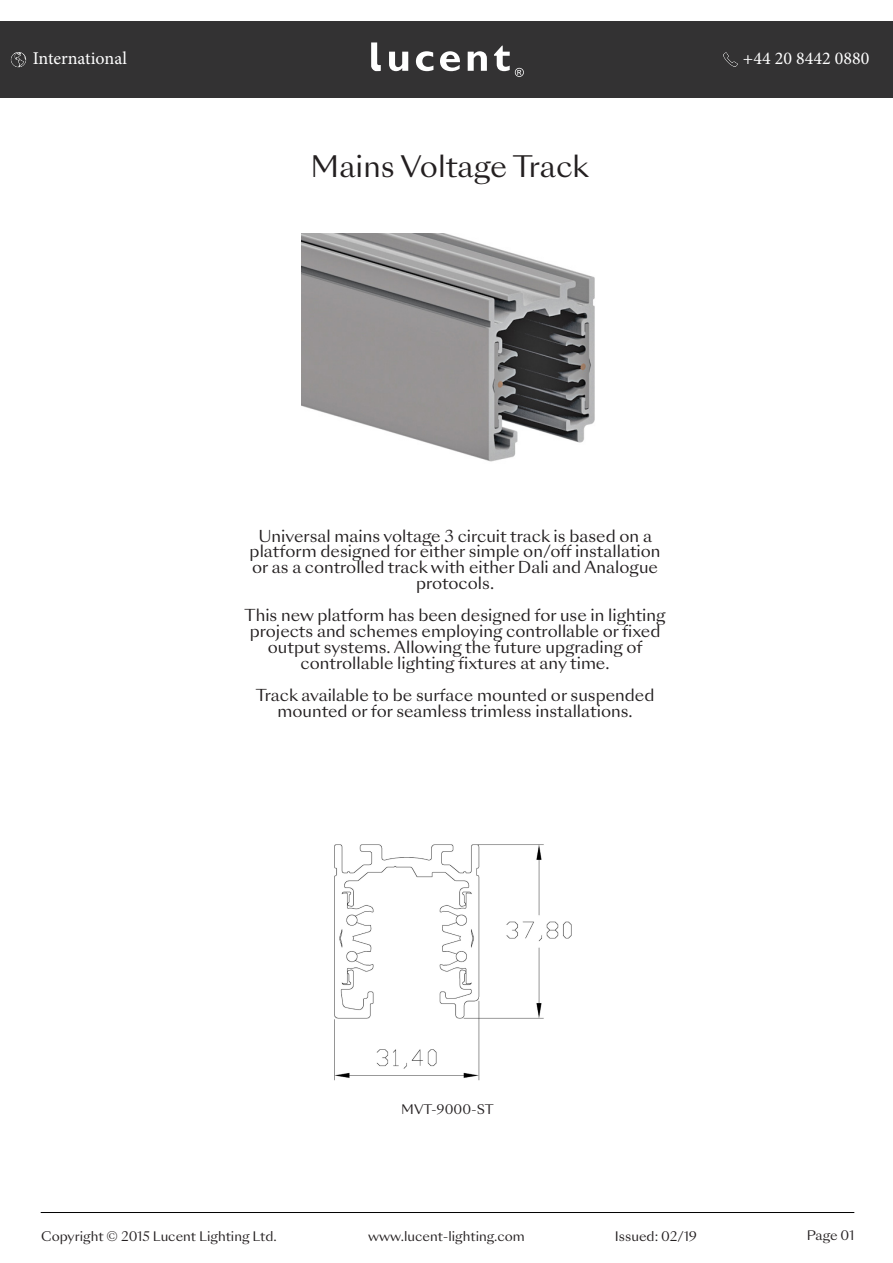
<style>
.page{position:relative;width:893px;height:1263px;background:#fff}
.page>*{position:absolute;margin:0;border:0;box-sizing:border-box;transform-origin:0 0}
.t1{font:28.65px "Sang Bleu Sunrise";color:#231f20}
.t2{font:18px "Minion Pro";color:#fff}
.bullet_points{font:15.9px/15.9px "Sang Bleu Sunrise";color:#231f20;text-align:center}
.bullet_point{font:12.75px "Sang Bleu Sunrise";color:#231f20}
</style>
<div class="page">
<div style="left:0;top:21px;width:893px;height:77px;background:#333233"></div>
<hr style="left:41px;top:1212px;width:813px;height:1px;background:#000">
<svg style="left:389px;top:52px;width:19px;height:19px"></svg>
<svg style="left:416px;top:51px;width:17px;height:20px"></svg>
<svg style="left:440px;top:51px;width:20px;height:20px"></svg>
<svg style="left:468px;top:51px;width:19px;height:20px"></svg>
<svg style="left:371px;top:42px;width:10px;height:29px"></svg>
<svg style="left:494px;top:46px;width:30px;height:31px"></svg>
<img style="left:302px;top:234px;width:293px;height:228px">
<img style="left:334px;top:844px;width:238px;height:237px">
<img style="left:11px;top:52px;width:15px;height:15px">
<img style="left:723px;top:52px;width:15px;height:15px">
<p class="t2" style="left:33px;top:47px;width:96px">International</p>
<p class="t2" style="left:743px;top:47px;width:128px">+44 20 8442 0880</p>
<p class="t1" style="left:311px;top:147px;width:280px">Mains Voltage Track</p>
<p class="bullet_points" style="left:250px;top:528px;width:412px">Universal mains voltage 3 circuit track is based on a platform designed for either simple on/off installation or as a controlled track with either Dali and Analogue protocols.</p>
<p class="bullet_points" style="left:245px;top:608px;width:422px">This new platform has been designed for use in lighting projects and schemes employing controllable or fixed output systems. Allowing the future upgrading of controllable lighting fixtures at any time.</p>
<p class="bullet_points" style="left:256px;top:688px;width:400px">Track available to be surface mounted or suspended mounted or for seamless trimless installations.</p>
<p class="bullet_point" style="left:401px;top:1101px;width:94px">MVT-9000-ST</p>
<p class="bullet_point" style="left:41px;top:1227px;width:237px">Copyright © 2015 Lucent Lighting Ltd.</p>
<p class="bullet_point" style="left:615px;top:1227px;width:84px">Issued: 02/19</p>
<p class="bullet_point" style="left:807px;top:1227px;width:49px">Page 01</p>
<p class="bullet_point" style="left:368px;top:1227px;width:158px">www.lucent-lighting.com</p>
</div>
